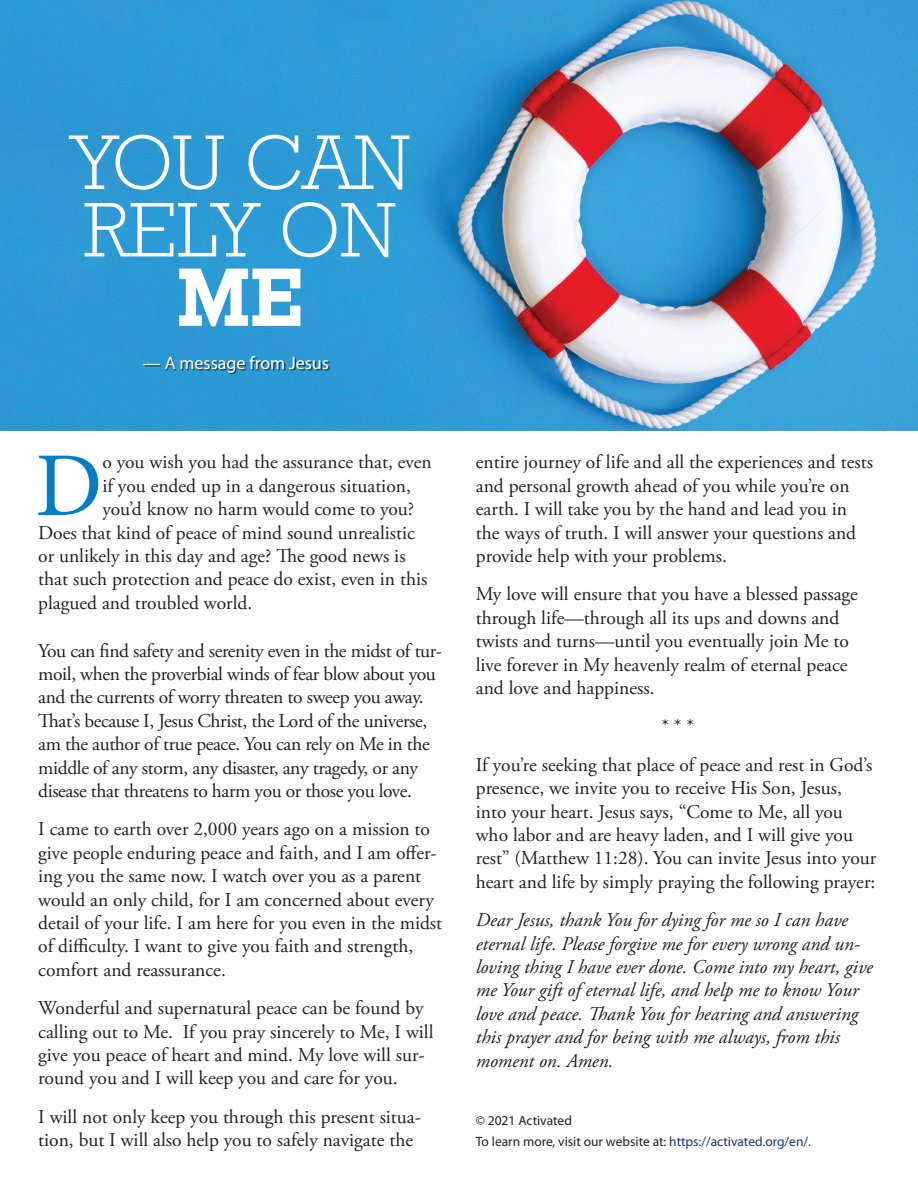
<style>
.page{position:relative;width:918px;height:1188px;background:#fff}
.page>*{position:absolute;margin:0;border:0;box-sizing:border-box;transform-origin:0 0}
.Normal__Web{font:91.5px "Minion Pro";color:#007ec5}
.t1{font:300 78.75px/67.5px "Rockwell Std";color:#fff;text-align:center}
.Normal__Web-2{font:19.5px/23.4px "Adobe Garamond Pro";color:#231f20}
.Normal__Web-3{font:19.5px/23.4px "Adobe Garamond Pro";letter-spacing:-.02em;color:#231f20}
.t2{font:italic 19.5px/23.4px "Adobe Garamond Pro";color:#231f20}
.Normal__Web-4{font:18px "Myriad Pro";color:#fff}
.Normal__Web-5{font:13.5px "Myriad Pro";color:#231f20}
.s1{font-weight:400}
.s2{color:#123471}
</style>
<div class="page">
<img style="left:0;top:0;width:918px;height:430px">
<div style="left:145px;top:357px;width:185px;height:17px;background:#231f20;opacity:.75"></div>
<p class="t1" style="left:70px;top:128px;width:341px">YOU CAN<br>RELY ON<br><span class="s1">ME</span></p>
<p class="Normal__Web-4" style="left:143px;top:352px;width:188px">— A message from Jesus</p>
<p class="Normal__Web" style="left:35px;top:425px;width:69px">D</p>
<p class="Normal__Web-2" style="left:102px;top:451px;width:331px">o you wish you had the assurance that, even</p>
<p class="Normal__Web-2" style="left:102px;top:475px;width:310px">if you ended up in a dangerous situation,</p>
<p class="Normal__Web-2" style="left:102px;top:498px;width:313px">you’d know no harm would come to you?</p>
<p class="Normal__Web-2" style="left:38px;top:521px;width:378px">Does that kind of peace of mind sound unrealistic</p>
<p class="Normal__Web-2" style="left:38px;top:545px;width:369px">or unlikely in this day and age? The good news is</p>
<p class="Normal__Web-2" style="left:38px;top:568px;width:391px">that such protection and peace do exist, even in this</p>
<p class="Normal__Web-2" style="left:38px;top:592px;width:216px">plagued and troubled world.</p>
<p class="Normal__Web-3" style="left:38px;top:639px;width:405px">You can find safety and serenity even in the midst of tur&shy;moil, when the proverbial winds of fear blow about you and the currents of worry threaten to sweep you away.<br>That’s because I, Jesus Christ, the Lord of the universe, am the author of true peace. You can rely on Me in the middle of any storm, any disaster, any tragedy, or any disease that threatens to harm you or those you love.</p>
<p class="Normal__Web-2" style="left:38px;top:818px;width:406px">I came to earth over 2,000 years ago on a mission to give people enduring peace and faith, and I am offer&shy;ing you the same now. I watch over you as a parent would an only child, for I am concerned about every detail of your life. I am here for you even in the midst of difficulty. I want to give you faith and strength, comfort and reassurance.</p>
<p class="Normal__Web-2" style="left:38px;top:997px;width:397px">Wonderful and supernatural peace can be found by calling out to Me. If you pray sincerely to Me, I will give you peace of heart and mind. My love will sur&shy;round you and I will keep you and care for you.</p>
<p class="Normal__Web-2" style="left:38px;top:1106px;width:384px">I will not only keep you through this present situa&shy;tion, but I will also help you to safely navigate the</p>
<p class="Normal__Web-2" style="left:476px;top:451px;width:399px">entire journey of life and all the experiences and tests and personal growth ahead of you while you’re on earth. I will take you by the hand and lead you in the ways of truth. I will answer your questions and provide help with your problems.</p>
<p class="Normal__Web-2" style="left:476px;top:583px;width:384px">My love will ensure that you have a blessed passage through life—through all its ups and downs and twists and turns—until you eventually join Me to live forever in My heavenly realm of eternal peace and love and happiness.</p>
<p class="Normal__Web-2" style="left:661px;top:715px;width:34px">* * *</p>
<p class="Normal__Web-2" style="left:476px;top:754px;width:402px">If you’re seeking that place of peace and rest in God’s presence, we invite you to receive His Son, Jesus, into your heart. Jesus says, “Come to Me, all you who labor and are heavy laden, and I will give you rest” (Matthew 11:28). You can invite Jesus into your heart and life by simply praying the following prayer:</p>
<p class="t2" style="left:476px;top:909px;width:399px">Dear Jesus, thank You for dying for me so I can have eternal life. Please forgive me for every wrong and un&shy;loving thing I have ever done. Come into my heart, give me Your gift of eternal life, and help me to know Your love and peace. Thank You for hearing and answering this prayer and for being with me always, from this moment on. Amen.</p>
<p class="Normal__Web-5" style="left:476px;top:1112px;width:98px">© 2021 Activated</p>
<p class="Normal__Web-5" style="left:476px;top:1133px;width:337px">To learn more, visit our website at: <span class="s2">https://activated.org/en/.</span></p>
</div>
